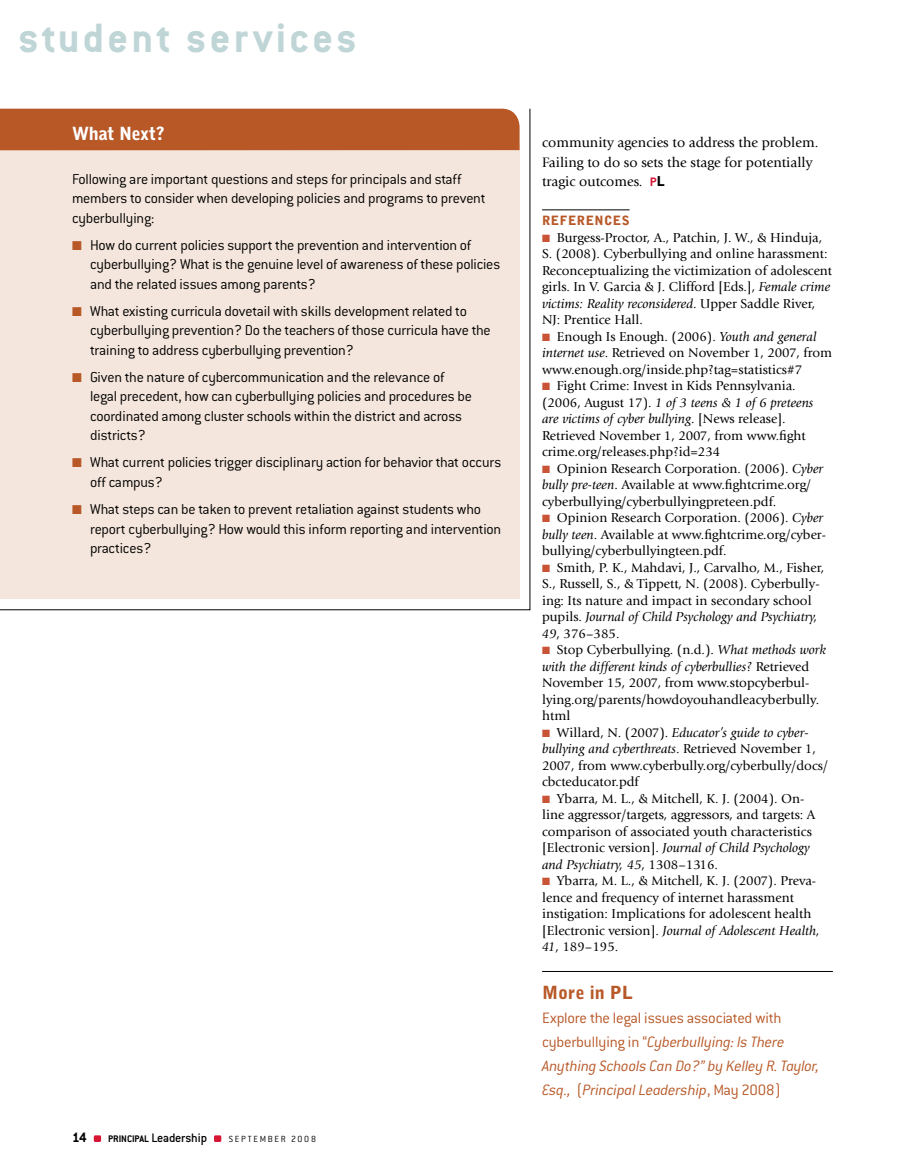
<style>
.page{position:relative;width:905px;height:1175px;background:#fff}
.page>*{position:absolute;margin:0;border:0;box-sizing:border-box;transform-origin:0 0}
.t1{font:700 45px "Conduit ITC";letter-spacing:.075em;color:#bfd5d6}
.t2{font:900 18px "Bell Gothic";color:#fff}
.t3{font:900 18px "Bell Gothic";color:#b85827}
.t4{font:italic 300 16.5px/24px "Conduit ITC";letter-spacing:-.015em;color:#b85827}
.t5{font:300 15.75px/19.5px "Conduit ITC";letter-spacing:-.015em;color:#000}
.t6{font:700 15px "Conduit ITC";color:#000}
.t7{font:14.25px/19.5px "Giovanni LT";color:#000}
.t8{font:13.5px/16.5px "Giovanni LT";color:#000}
.t9{font:500 13.5px "Conduit ITC";letter-spacing:-.02em;color:#000}
.t10{font:900 12.75px "Bell Gothic";letter-spacing:.025em;color:#b85827}
.t11{font:300 9.75px "Conduit ITC";letter-spacing:.18em;color:#000}
.s1{color:#b85827}
.s2{font-weight:700;font-size:10.5px}
.s3{font-family:"Conduit ITC";font-weight:700;font-size:13.5px;color:#d71635}
.s4{font-family:"Bell Gothic";font-weight:900;font-size:13.5px}
.s5{color:#c85435}
.s6{font-style:italic}
.s7{font-style:normal}
</style>
<div class="page">
<div style="left:214px;top:1135px;width:7px;height:7px;background:#d71635;border-radius:2px"></div>
<div style="left:94px;top:1135px;width:7px;height:7px;background:#d71635;border-radius:2px"></div>
<svg style="left:0;top:108px;width:530px;height:502px"></svg>
<div style="left:0;top:144px;width:519px;height:454px;background:#f4e6dc"></div>
<div style="left:0;top:109px;width:519px;height:41px;background:#b85827"></div>
<hr style="left:542px;top:210px;width:87px;height:1px;background:#000">
<hr style="left:542px;top:971px;width:291px;height:1px;background:#000">
<h1 class="t1" style="left:18px;top:12px;width:340px">student services</h1>
<h2 class="t2" style="left:72px;top:123px;width:94px">WHAT N EXT?</h2>
<p class="t5" style="left:72px;top:169px;width:415px">Following are important questions and steps for principals and staff members to consider when developing policies and programs to prevent cyberbullying:</p>
<p class="t5" style="left:90px;top:235px;width:411px;text-indent:-18px"><span class="s1">■</span> How do current policies support the prevention and intervention of cyberbullying? What is the genuine level of awareness of these policies and the related issues among parents?</p>
<p class="t5" style="left:90px;top:301px;width:402px;text-indent:-18px"><span class="s1">■</span> What existing curricula dovetail with skills development related to cyberbullying prevention? Do the teachers of those curricula have the training to address cyberbullying prevention?</p>
<p class="t5" style="left:90px;top:367px;width:383px;text-indent:-18px"><span class="s1">■</span> Given the nature of cybercommunication and the relevance of legal precedent, how can cyberbullying policies and procedures be coordinated among cluster schools within the district and across districts?</p>
<p class="t5" style="left:90px;top:453px;width:412px;text-indent:-18px"><span class="s1">■</span> What current policies trigger disciplinary action for behavior that occurs off campus?</p>
<p class="t5" style="left:90px;top:499px;width:412px;text-indent:-18px"><span class="s1">■</span> What steps can be taken to prevent retaliation against students who report cyberbullying? How would this inform reporting and intervention practices?</p>
<p class="t6" style="left:72px;top:1128px;width:16px">14</p>
<p class="t9" style="left:108px;top:1130px;width:100px"><span class="s2">Principal</span> Leadership</p>
<p class="t11" style="left:229px;top:1133px;width:89px">septem ber 2008</p>
<p class="t7" style="left:542px;top:133px;width:278px">community agencies to address the problem.<br>Failing to do so sets the stage for potentially tragic outcomes. <span class="s3">P</span><span class="s4">L</span></p>
<p class="t10" style="left:542px;top:213px;width:89px">REFERENCES</p>
<p class="t8" style="left:542px;top:229px;width:291px"><span class="s5">■</span> Burgess-Proctor, A., Patchin, J. W., &amp; Hinduja, S. (2008). Cyberbullying and online harassment:<br>Reconceptualizing the victimization of adolescent girls. In V. Garcia &amp; J. Clifford [Eds.], <span class="s6">Female crime victims: Reality reconsidered</span>. Upper Saddle River, NJ: Prentice Hall.</p>
<p class="t8" style="left:542px;top:328px;width:292px"><span class="s5">■</span> Enough Is Enough. (2006). <span class="s6">Youth and general internet use</span>. Retrieved on November 1, 2007, from www.enough.org/inside.php?tag=statistics#7</p>
<p class="t8" style="left:542px;top:377px;width:273px"><span class="s5">■</span> Fight Crime: Invest in Kids Pennsylvania. (2006, August 17). <span class="s6">1 of 3 teens &amp; 1 of 6 preteens are victims of cyber bullying</span>. [News release].<br>Retrieved November 1, 2007, from www.fight crime.org/releases.php?id=234</p>
<p class="t8" style="left:542px;top:460px;width:283px"><span class="s5">■</span> Opinion Research Corporation. (2006). <span class="s6">Cyber bully pre-teen</span>. Available at www.fightcrime.org/ cyberbullying/cyberbullyingpreteen.pdf.</p>
<p class="t8" style="left:542px;top:509px;width:285px"><span class="s5">■</span> Opinion Research Corporation. (2006). <span class="s6">Cyber bully teen</span>. Available at www.fightcrime.org/cyber&shy;bullying/cyberbullyingteen.pdf.</p>
<p class="t8" style="left:542px;top:559px;width:283px"><span class="s5">■</span> Smith, P. K., Mahdavi, J., Carvalho, M., Fisher, S., Russell, S., &amp; Tippett, N. (2008). Cyberbully&shy;ing: Its nature and impact in secondary school pupils. <span class="s6">Journal of Child Psychology and Psychiatry, 49</span>, 376–385.</p>
<p class="t8" style="left:542px;top:641px;width:285px"><span class="s5">■</span> Stop Cyberbullying. (n.d.). <span class="s6">What methods work with the different kinds of cyberbullies?</span> Retrieved November 15, 2007, from www.stopcyberbul&shy;lying.org/parents/howdoyouhandleacyberbully. html</p>
<p class="t8" style="left:542px;top:724px;width:287px"><span class="s5">■</span> Willard, N. (2007). <span class="s6">Educator’s guide to cyber&shy;bullying and cyberthreats</span>. Retrieved November 1, 2007, from www.cyberbully.org/cyberbully/docs/ cbcteducator.pdf</p>
<p class="t8" style="left:542px;top:790px;width:275px"><span class="s5">■</span> Ybarra, M. L., &amp; Mitchell, K. J. (2004). On&shy;line aggressor/targets, aggressors, and targets: A comparison of associated youth characteristics [Electronic version]. <span class="s6">Journal of Child Psychology and Psychiatry, 45</span>, 1308–1316.</p>
<p class="t8" style="left:542px;top:872px;width:279px"><span class="s5">■</span> Ybarra, M. L., &amp; Mitchell, K. J. (2007). Preva&shy;lence and frequency of internet harassment instigation: Implications for adolescent health [Electronic version]. <span class="s6">Journal of Adolescent Health, 41</span>, 189–195.</p>
<h2 class="t3" style="left:542px;top:981px;width:92px">MORE IN PL</h2>
<p class="t4" style="left:542px;top:1005px;width:279px"><span class="s7">Explore the legal issues associated with cyberbullying in “</span>Cyberbullying: Is There Anything Schools Can Do?” by Kelley R. Taylor, Esq., <span class="s7">(</span>Principal Leadership<span class="s7">, May 2008)</span></p>
</div>
